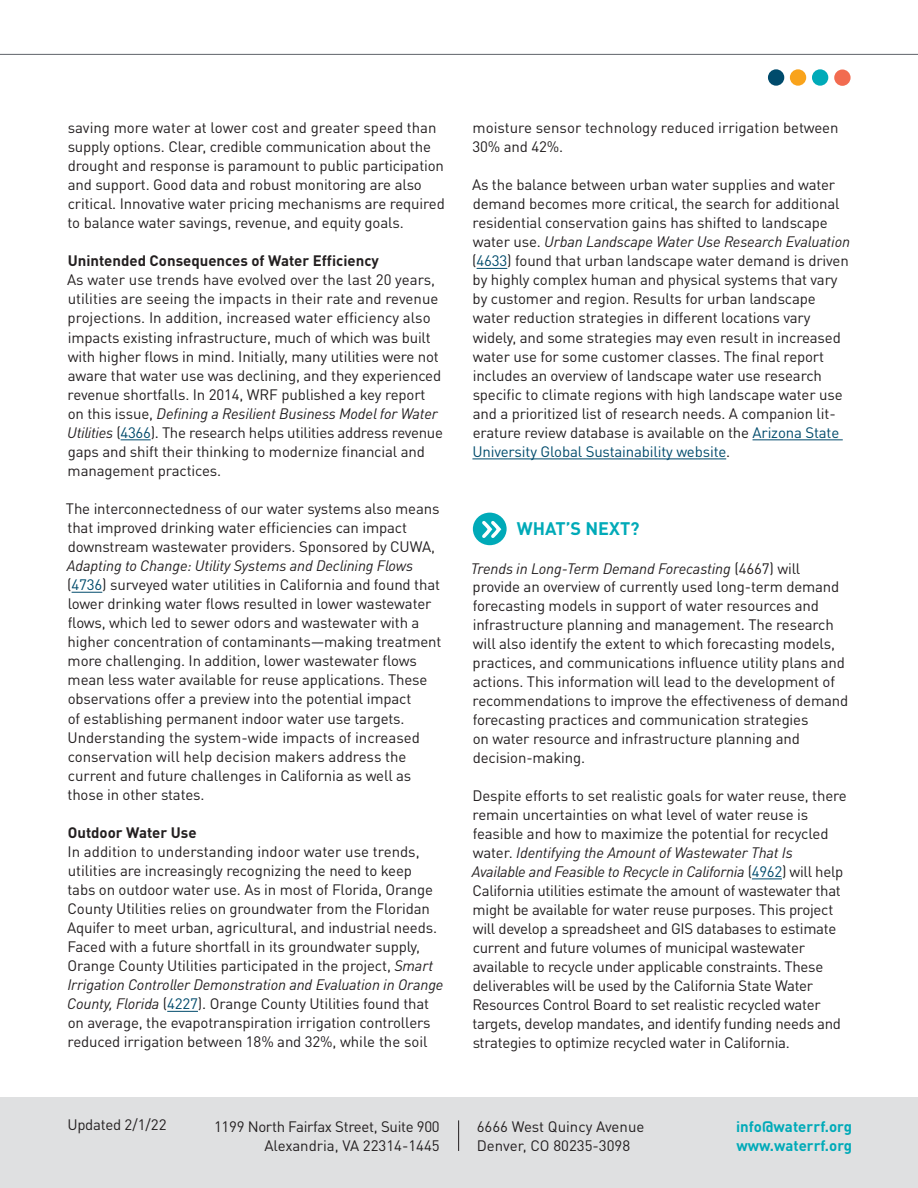
<style>
.page{position:relative;width:918px;height:1188px;background:#fff}
.page>*{position:absolute;margin:0;border:0;box-sizing:border-box;transform-origin:0 0}
.Subhead-Solutions{font:700 18px "DIN Pro";color:#00aab8}
.Body{font:15px/19px "DIN Pro";letter-spacing:-.01em;color:#231f20}
.Subhead{font:700 15px "DIN Pro";color:#231f20}
.t1{font:700 15px/19.5px "DIN Pro";color:#00aab8}
.s1{font-style:italic}
.s2{color:#004b6c}
</style>
<div class="page">
<div style="left:768px;top:69px;width:16px;height:17px;background:#004b6c;border-radius:50%"></div>
<div style="left:790px;top:69px;width:16px;height:17px;background:#f9a31b;border-radius:50%"></div>
<div style="left:834px;top:70px;width:17px;height:16px;background:#f26b50;border-radius:50%"></div>
<div style="left:812px;top:69px;width:16px;height:17px;background:#00aab8;border-radius:50%"></div>
<hr style="left:0;top:54px;width:918px;height:1px;background:#5f6369">
<div style="left:0;top:1097px;width:918px;height:91px;background:#dfe0e1"></div>
<hr style="left:458px;top:1120px;width:1px;height:31px;background:#231f20">
<hr style="left:121px;top:439px;width:30px;height:1px;background:#004b6c">
<hr style="left:72px;top:592px;width:30px;height:1px;background:#004b6c">
<hr style="left:167px;top:1011px;width:31px;height:1px;background:#004b6c">
<hr style="left:477px;top:268px;width:30px;height:1px;background:#004b6c">
<hr style="left:753px;top:439px;width:90px;height:1px;background:#004b6c">
<hr style="left:472px;top:459px;width:254px;height:1px;background:#004b6c">
<hr style="left:752px;top:879px;width:30px;height:1px;background:#004b6c">
<div style="left:473px;top:513px;width:34px;height:32px;background:#00aab8;border-radius:50%"></div>
<svg style="left:482px;top:522px;width:20px;height:16px"></svg>
<p class="Body" style="left:68px;top:117px;width:379px">saving more water at lower cost and greater speed than supply options. Clear, credible communication about the drought and response is paramount to public participation and support. Good data and robust monitoring are also critical. Innovative water pricing mechanisms are required to balance water savings, revenue, and equity goals.</p>
<p class="Subhead" style="left:68px;top:248px;width:313px">Unintended Consequences of Water Efficiency</p>
<p class="Body" style="left:67px;top:269px;width:377px">As water use trends have evolved over the last 20 years, utilities are seeing the impacts in their rate and revenue projections. In addition, increased water efficiency also impacts existing infrastructure, much of which was built with higher flows in mind. Initially, many utilities were not aware that water use was declining, and they experienced revenue shortfalls. In 2014, WRF published a key report on this issue, <span class="s1">Defining a Resilient Business Model for Water Utilities</span> (<span class="s2">4366</span>). The research helps utilities address revenue gaps and shift their thinking to modernize financial and management practices.</p>
<p class="Body" style="left:66px;top:498px;width:377px">The interconnectedness of our water systems also means that improved drinking water efficiencies can impact downstream wastewater providers. Sponsored by CUWA, <span class="s1">Adapting to Change: Utility Systems and Declining Flows </span>(<span class="s2">4736</span>) surveyed water utilities in California and found that lower drinking water flows resulted in lower wastewater flows, which led to sewer odors and wastewater with a higher concentration of contaminants—making treatment more challenging. In addition, lower wastewater flows mean less water available for reuse applications. These observations offer a preview into the potential impact<br>of establishing permanent indoor water use targets.<br>Understanding the system-wide impacts of increased conservation will help decision makers address the current and future challenges in California as well as those in other states.</p>
<p class="Subhead" style="left:68px;top:820px;width:130px">Outdoor Water Use</p>
<p class="Body" style="left:67px;top:840px;width:378px">In addition to understanding indoor water use trends, utilities are increasingly recognizing the need to keep<br>tabs on outdoor water use. As in most of Florida, Orange County Utilities relies on groundwater from the Floridan Aquifer to meet urban, agricultural, and industrial needs.<br>Faced with a future shortfall in its groundwater supply, Orange County Utilities participated in the project, <span class="s1">Smart Irrigation Controller Demonstration and Evaluation in Orange County, Florida</span> (<span class="s2">4227</span>). Orange County Utilities found that on average, the evapotranspiration irrigation controllers reduced irrigation between 18% and 32%, while the soil</p>
<p class="Body" style="left:473px;top:117px;width:367px">moisture sensor technology reduced irrigation between<br>30% and 42%.</p>
<p class="Body" style="left:472px;top:174px;width:380px">As the balance between urban water supplies and water demand becomes more critical, the search for additional residential conservation gains has shifted to landscape water use. <span class="s1">Urban Landscape Water Use Research Evaluation </span>(<span class="s2">4633</span>) found that urban landscape water demand is driven by highly complex human and physical systems that vary by customer and region. Results for urban landscape water reduction strategies in different locations vary widely, and some strategies may even result in increased water use for some customer classes. The final report includes an overview of landscape water use research specific to climate regions with high landscape water use and a prioritized list of research needs. A companion lit&shy;erature review database is available on the <span class="s2">Arizona State University Global Sustainability website</span>.</p>
<p class="Subhead-Solutions" style="left:517px;top:514px;width:124px">WHAT’S NEXT?</p>
<p class="Body" style="left:471px;top:557px;width:379px"><span class="s1">Trends in Long-Term Demand Forecasting</span> (4667) will provide an overview of currently used long-term demand forecasting models in support of water resources and infrastructure planning and management. The research will also identify the extent to which forecasting models, practices, and communications influence utility plans and actions. This information will lead to the development of recommendations to improve the effectiveness of demand forecasting practices and communication strategies<br>on water resource and infrastructure planning and decision-making.</p>
<p class="Body" style="left:472px;top:784px;width:376px">Despite efforts to set realistic goals for water reuse, there remain uncertainties on what level of water reuse is feasible and how to maximize the potential for recycled water. <span class="s1">Identifying the Amount of Wastewater That Is Available and Feasible to Recycle in California</span> (<span class="s2">4962</span>) will help California utilities estimate the amount of wastewater that might be available for water reuse purposes. This project will develop a spreadsheet and GIS databases to estimate current and future volumes of municipal wastewater available to recycle under applicable constraints. These deliverables will be used by the California State Water Resources Control Board to set realistic recycled water targets, develop mandates, and identify funding needs and strategies to optimize recycled water in California.</p>
<p class="Body" style="left:68px;top:1114px;width:101px">Updated 2/1/22</p>
<p class="Body" style="left:214px;top:1115px;width:227px;line-height:19.5px;text-align:right">1199 North Fairfax Street, Suite 900<br>Alexandria, VA 22314-1445</p>
<p class="Body" style="left:477px;top:1115px;width:169px;line-height:19.5px">6666 West Quincy Avenue<br>Denver, CO 80235-3098</p>
<p class="t1" style="left:736px;top:1115px;width:117px">info@waterrf.org www.waterrf.org</p>
</div>
